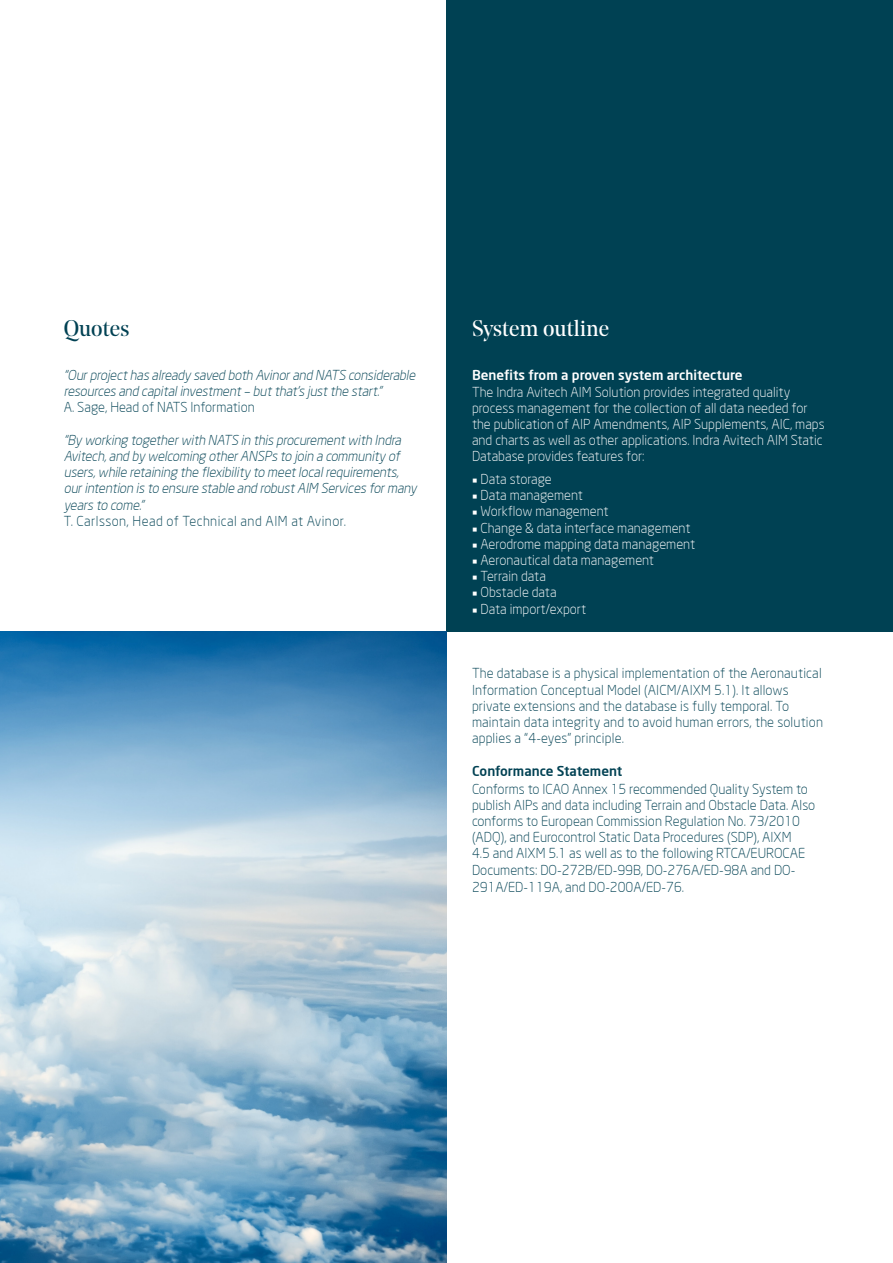
<style>
.page{position:relative;width:893px;height:1263px;background:#fff}
.page>*{position:absolute;margin:0;border:0;box-sizing:border-box;transform-origin:0 0}
.t1{font:22.5px "Noe Display";color:#fff}
.t2{font:22.5px "Noe Display";color:#004153}
.t3{font:300 13.5px/16.2px "Neo Sans";color:#004153}
.t4{font:300 13.5px/16.2px "Neo Sans";color:#fff}
.t5{font:italic 300 13.5px/16.2px "Neo Sans";color:#004153}
.t6{font:300 13.5px "Neo Sans";letter-spacing:.03em;color:#004153}
.t7{font:500 13.5px "Neo Sans";color:#fff}
.t8{font:500 13.5px "Neo Sans";color:#004153}
.s1{font-family:"Minion Pro";font-weight:400}
</style>
<div class="page">
<div style="left:446px;top:0;width:447px;height:631px;background:#004153"></div>
<img style="left:0;top:631px;width:446px;height:632px">
<h1 class="t2" style="left:64px;top:314px;width:67px">Quotes</h1>
<p class="t5" style="left:64px;top:366px;width:356px">“Ourprojecthas already saved both Avinorand NATS considerable resources and capitalinvestment– butthat’s justthe start.”</p>
<p class="t3" style="left:64px;top:399px;width:192px">A. Sage, Head of NATS Information</p>
<p class="t5" style="left:64px;top:431px;width:357px">“By working togetherwith NATS in this procurementwith Indra Avitech,and by welcoming otherANSPs to join a community of users,while retaining the flexibility to meetlocalrequirements, ourintention is to ensure stable and robustAIM Services formany years to come.”</p>
<p class="t6" style="left:64px;top:512px;width:284px">T. Carlsson, Head of Technical and AIM at Avinor.</p>
<h1 class="t1" style="left:472px;top:314px;width:139px">System outline</h1>
<p class="t7" style="left:472px;top:366px;width:272px">Benefits from a proven system architecture</p>
<p class="t4" style="left:472px;top:383px;width:354px">The Indra Avitech AIM Solution provides integrated quality process management for the collection of all data needed for the publication of AIP Amendments, AIP Supplements, AIC, maps and charts as well as other applications. Indra Avitech AIM Static Database provides features for:</p>
<p class="t4" style="left:472px;top:470px;width:81px"><span class="s1">■</span> Data storage</p>
<p class="t4" style="left:472px;top:486px;width:113px"><span class="s1">■</span> Data management</p>
<p class="t4" style="left:472px;top:503px;width:138px"><span class="s1">■</span> Workflow management</p>
<p class="t4" style="left:472px;top:519px;width:220px"><span class="s1">■</span> Change &amp; data interface management</p>
<p class="t4" style="left:472px;top:535px;width:225px"><span class="s1">■</span> Aerodrome mapping data management</p>
<p class="t4" style="left:472px;top:551px;width:184px"><span class="s1">■</span> Aeronautical data management</p>
<p class="t4" style="left:472px;top:567px;width:76px"><span class="s1">■</span> Terrain data</p>
<p class="t4" style="left:472px;top:584px;width:86px"><span class="s1">■</span> Obstacle data</p>
<p class="t4" style="left:472px;top:600px;width:116px"><span class="s1">■</span> Data import/export</p>
<p class="t3" style="left:472px;top:665px;width:353px">The database is a physical implementation of the Aeronautical Information Conceptual Model (AICM/AIXM 5.1). It allows private extensions and the database is fully temporal. To maintain data integrity and to avoid human errors, the solution applies a “4-eyes” principle.</p>
<p class="t8" style="left:472px;top:761px;width:152px">Conformance Statement</p>
<p class="t3" style="left:472px;top:780px;width:345px">Conforms to ICAO Annex 15 recommended Quality System to publish AIPs and data including Terrain and Obstacle Data. Also conforms to European Commission Regulation No. 73/2010 (ADQ), and Eurocontrol Static Data Procedures (SDP), AIXM<br>4.5 and AIXM 5.1 as well as to the following RTCA/EUROCAE Documents: DO-272B/ED-99B, DO-276A/ED-98A and DO-</p>
<p class="t3" style="left:472px;top:878px;width:214px">291A/ED-119A, and DO-200A/ED-76.</p>
</div>
